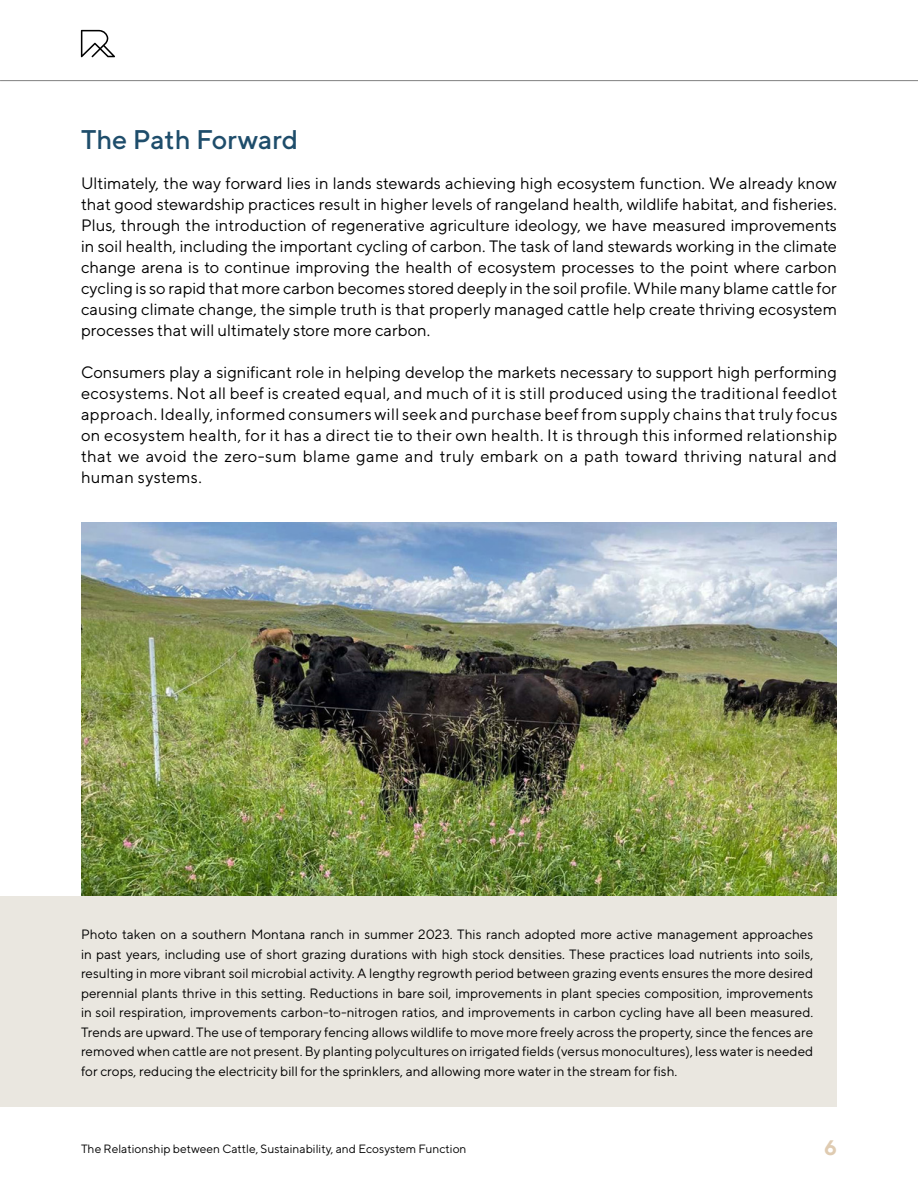
<style>
.page{position:relative;width:918px;height:1188px;background:#fff}
.page>*{position:absolute;margin:0;border:0;box-sizing:border-box;transform-origin:0 0}
.t1{font:500 27px "TT Norms";color:#1e4d6b}
.t2{font:700 21px "TT Norms";color:#dfcbb1}
.t3{font:16.5px/21px "TT Norms";color:#000;text-align:justify}
.t4{font:13.5px/19.5px "TT Norms";color:#000;text-align:justify}
.t5{font:12px "TT Norms";color:#000}
</style>
<div class="page">
<hr style="left:0;top:80px;width:918px;height:1px;background:#808080">
<svg style="left:81px;top:30px;width:34px;height:27px"></svg>
<img style="left:81px;top:523px;width:756px;height:373px">
<div style="left:0;top:896px;width:837px;height:211px;background:#eae7e0"></div>
<h1 class="t1" style="left:81px;top:123px;width:219px">The Path Forward</h1>
<p class="t3" style="left:81px;top:173px;width:758px">Ultimately, the way forward lies in lands stewards achieving high ecosystem function. We already know that good stewardship practices result in higher levels of rangeland health, wildlife habitat, and fisheries.<br>Plus, through the introduction of regenerative agriculture ideology, we have measured improvements in soil health, including the important cycling of carbon. The task of land stewards working in the climate change arena is to continue improving the health of ecosystem processes to the point where carbon cycling is so rapid that more carbon becomes stored deeply in the soil profile. While many blame cattle for causing climate change, the simple truth is that properly managed cattle help create thriving ecosystem processes that will ultimately store more carbon.</p>
<p class="t3" style="left:81px;top:362px;width:758px">Consumers play a significant role in helping develop the markets necessary to support high performing ecosystems. Not all beef is created equal, and much of it is still produced using the traditional feedlot approach. Ideally, informed consumers will seek and purchase beef from supply chains that truly focus on ecosystem health, for it has a direct tie to their own health. It is through this informed relationship that we avoid the zero-sum blame game and truly embark on a path toward thriving natural and human systems.</p>
<p class="t4" style="left:81px;top:925px;width:734px">Photo taken on a southern Montana ranch in summer 2023. This ranch adopted more active management approaches in past years, including use of short grazing durations with high stock densities. These practices load nutrients into soils, resulting in more vibrant soil microbial activity. A lengthy regrowth period between grazing events ensures the more desired perennial plants thrive in this setting. Reductions in bare soil, improvements in plant species composition, improvements in soil respiration, improvements carbon-to-nitrogen ratios, and improvements in carbon cycling have all been measured.<br>Trends are upward. The use of temporary fencing allows wildlife to move more freely across the property, since the fences are removed when cattle are not present. By planting polycultures on irrigated fields (versus monocultures), less water is needed for crops, reducing the electricity bill for the sprinklers, and allowing more water in the stream for fish.</p>
<p class="t5" style="left:81px;top:1142px;width:387px">The Relationship between Cattle, Sustainability, and Ecosystem Function</p>
<p class="t2" style="left:824px;top:1134px;width:14px">6</p>
</div>
